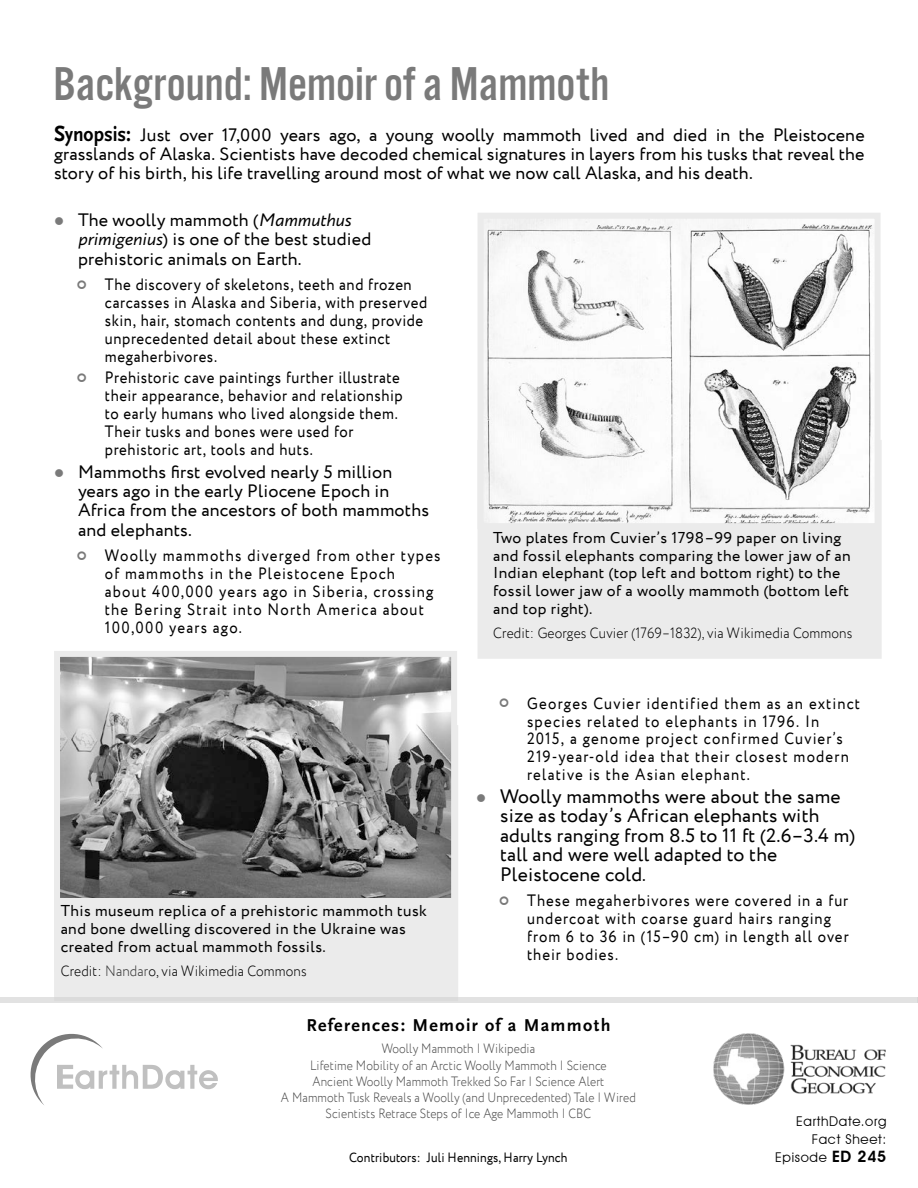
<style>
.page{position:relative;width:918px;height:1188px;background:#fff}
.page>*{position:absolute;margin:0;border:0;box-sizing:border-box;transform-origin:0 0}
.t1{font:49.35px "Alternate Got No 3 D";color:#7a7a7a}
.t2{font:19.5px/19.5px "Circe";letter-spacing:.01em;color:#000}
.t3{font:18px/19.4px "Circe";letter-spacing:.01em;color:#000}
.t4{font:700 18px "Scala Sans Pro";letter-spacing:.075em;color:#000}
.t5{font:16.5px/18px "Circe";letter-spacing:.06em;color:#000;scale:.9 1}
.t6{font:16.5px/18px "Circe";letter-spacing:.04em;color:#000;scale:.9 1}
.t7{font:16.5px/18px "Circe";letter-spacing:.035em;color:#000;scale:.9 1}
.t8{font:16.5px/18px "Circe";letter-spacing:.08em;color:#000;scale:.9 1}
.t9{font:15.75px/18px "Circe";letter-spacing:.025em;color:#000}
.t10{font:300 15px "Circe";letter-spacing:.01em;color:#000;scale:.9 1}
.t11{font:300 13.5px/16.2px "Circe";letter-spacing:.01em;color:#4b4b4b;text-align:center;scale:.87 1}
.t12{font:13.5px "Circe";letter-spacing:.01em;color:#000;scale:.9 1}
.t13{font:13.5px/18px "Avant Garde IT Cby BT";letter-spacing:.05em;color:#000;text-align:right}
.s1{font-family:"Scala Sans Pro";font-weight:700;font-size:22.95px}
.s2{font-family:"Scala Sans Pro";font-weight:700;font-size:21.3px}
.s3{color:#7a7a7a}
.s4{font-style:italic}
.s5{color:#363636}
.s6{font-size:18px}
.s7{font-weight:600;font-size:15.75px}
</style>
<div class="page">
<div style="left:51px;top:974px;width:410px;height:24px;background:#ebebeb"></div>
<svg style="left:54px;top:651px;width:404px;height:323px;background:#9e9e9e"></svg>
<img style="left:713px;top:1034px;width:173px;height:71px">
<svg style="left:30px;top:1033px;width:188px;height:72px"></svg>
<div style="left:0;top:998px;width:918px;height:5px;background:#e2e2e2"></div>
<div style="left:478px;top:532px;width:404px;height:127px;background:#ebebeb"></div>
<svg style="left:477px;top:213px;width:405px;height:319px"></svg>
<h1 class="t1" style="left:53px;top:58px;width:557px">Background: Memoir of a Mammoth</h1>
<p class="t3" style="left:54px;top:125px;width:812px;text-align:justify"><span class="s1">S</span><span class="s2">ynopsis:</span> Just over 17,000 years ago, a young woolly mammoth lived and died in the Pleistocene grasslands of Alaska. Scientists have decoded chemical signatures in layers from his tusks that reveal the story of his birth, his life travelling around most of what we now call Alaska, and his death.</p>
<p class="t3" style="left:78px;top:211px;width:295px;text-indent:-24px"><span class="s3">●</span> The woolly mammoth (<span class="s4">Mammuthus primigenius</span>) is one of the best studied prehistoric animals on Earth.</p>
<p class="t7" style="left:105px;top:276px;width:360px">The discovery of skeletons, teeth and frozen carcasses in Alaska and Siberia, with preserved skin, hair, stomach contents and dung, provide unprecedented detail about these extinct megaherbivores.</p>
<p class="t6" style="left:105px;top:369px;width:332px">Prehistoric cave paintings further illustrate their appearance, behavior and relationship to early humans who lived alongside them.<br>Their tusks and bones were used for prehistoric art, tools and huts.</p>
<p class="t3" style="left:78px;top:462px;width:353px;text-indent:-24px"><span class="s3">●</span> Mammoths first evolved nearly 5 million years ago in the early Pliocene Epoch in Africa from the ancestors of both mammoths and elephants.</p>
<p class="t8" style="left:105px;top:547px;width:374px">Woolly mammoths diverged from other types of mammoths in the Pleistocene Epoch<br>about 400,000 years ago in Siberia, crossing the Bering Strait into North America about 100,000 years ago.</p>
<p class="t9" style="left:493px;top:529px;width:359px">Two plates from Cuvier’s 1798–99 paper on living and fossil elephants comparing the lower jaw of an Indian elephant (top left and bottom right) to the fossil lower jaw of a woolly mammoth (bottom left and top right).</p>
<p class="t10" style="left:493px;top:623px;width:401px">Credit: Georges Cuvier (1769–1832), via Wikimedia Commons</p>
<p class="t9" style="left:61px;top:903px;width:368px">This museum replica of a prehistoric mammoth tusk and bone dwelling discovered in the Ukraine was created from actual mammoth fossils.</p>
<p class="t10" style="left:61px;top:961px;width:275px">Credit: <span class="s5">Nandar</span>o, via Wikimedia Commons</p>
<p class="t5" style="left:527px;top:695px;width:372px">Georges Cuvier identified them as an extinct species related to elephants in 1796. In 2015, a genome project confirmed Cuvier’s 219-year-old idea that their closest modern relative is the Asian elephant.</p>
<p class="t2" style="left:500px;top:787px;width:357px;text-indent:-24px"><span class="s3">●</span> Woolly mammoths were about the same size as today’s African elephants with adults ranging from 8.5 to 11 ft (2.6–3.4 m) tall and were well adapted to the Pleistocene cold<span class="s6">.</span></p>
<p class="t5" style="left:527px;top:892px;width:359px">These megaherbivores were covered in a fur undercoat with coarse guard hairs ranging from 6 to 36 in (15–90 cm) in length all over their bodies.</p>
<p class="t4" style="left:306px;top:1014px;width:306px">References: Memoir of a Mammoth</p>
<p class="t11" style="left:281px;top:1041px;width:409px">Woolly Mammoth | Wikipedia<br>Lifetime Mobility of an Arctic Woolly Mammoth | Science<br>Ancient Woolly Mammoth Trekked So Far | Science Alert<br>A Mammoth Tusk Reveals a Woolly (and Unprecedented) Tale | Wired Scientists Retrace Steps of Ice Age Mammoth | CBC</p>
<p class="t12" style="left:349px;top:1148px;width:244px">Contributors: Juli Hennings, Harry Lynch</p>
<p class="t13" style="left:775px;top:1113px;width:113px">EarthDate.org<br>Fact Sheet:<br>Episode <span class="s7">ED 245</span></p>
</div>
